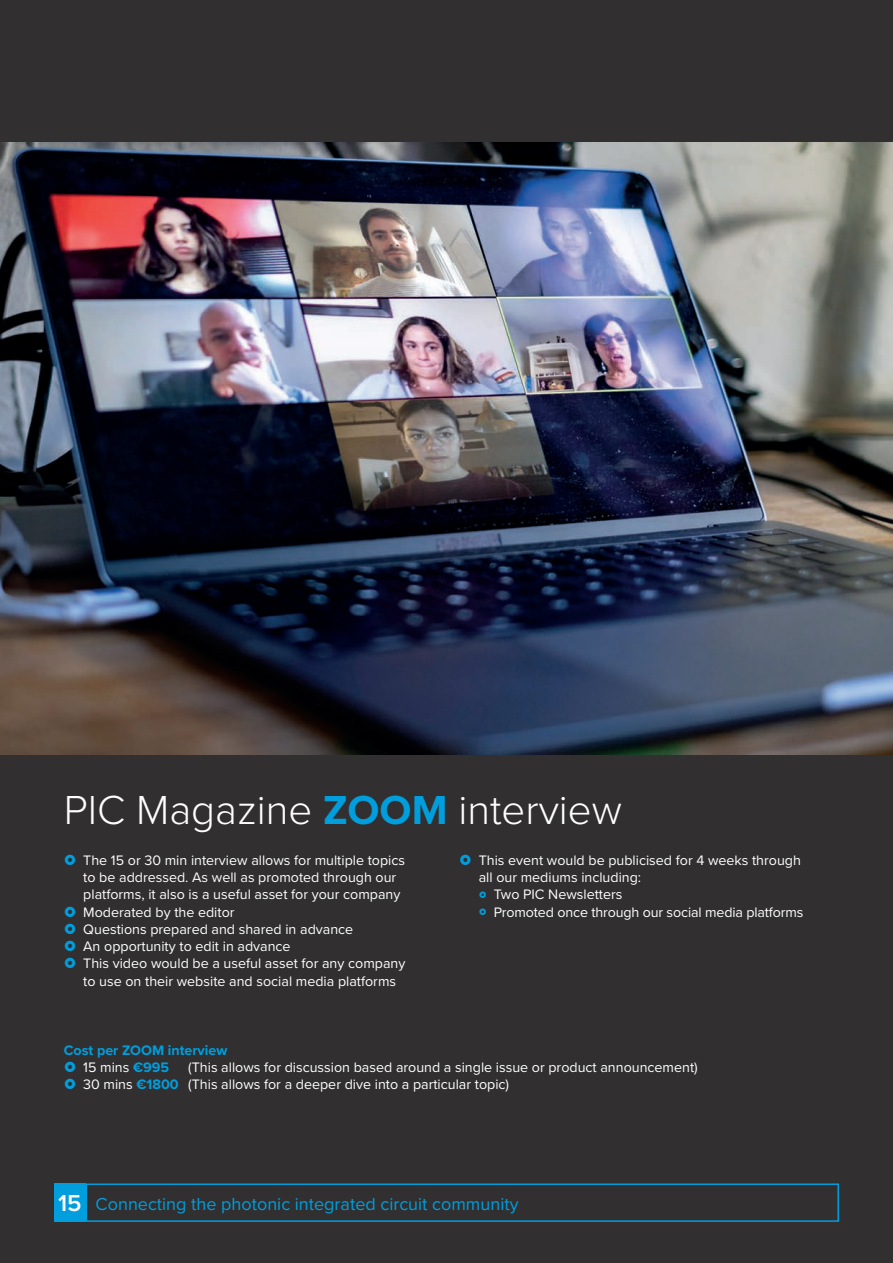
<style>
.page{position:relative;width:893px;height:1263px;background:#312f30}
.page>*{position:absolute;margin:0;border:0;box-sizing:border-box;transform-origin:0 0}
.t1{font:300 42px "Proxima Nova";color:#fff}
.t2{font:18px "Proxima Nova";color:#009edd}
.t3{font:14.25px/17.2px "Proxima Nova";color:#fff}
.t4{font:700 14.25px/17.2px "Proxima Nova";color:#009edd}
.s1{font-weight:700;color:#009edd}
.s2{font-weight:400;color:#fff}
.s3{font-weight:600;font-size:24px;color:#fff}
</style>
<div class="page">
<img style="left:0;top:142px;width:893px;height:613px">
<div style="left:54px;top:1183px;width:32px;height:39px;background:#009edd"></div>
<div style="left:86px;top:1183px;width:753px;height:39px;border:2px solid #009edd"></div>
<h1 class="t1" style="left:64px;top:779px;width:560px">PIC Magazine <span class="s1">ZOOM</span> interview</h1>
<p class="t3" style="left:83px;top:851px;width:324px">The 15 or 30 min interview allows for multiple topics to be addressed. As well as promoted through our platforms, it also is a useful asset for your company Moderated by the editor<br>Questions prepared and shared in advance<br>An opportunity to edit in advance<br>This video would be a useful asset for any company to use on their website and social media platforms</p>
<p class="t3" style="left:479px;top:851px;width:324px">This event would be publicised for 4 weeks through</p>
<p class="t3" style="left:479px;top:868px;width:164px">all our mediums including:</p>
<p class="t3" style="left:494px;top:885px;width:130px">Two PIC Newsletters</p>
<p class="t3" style="left:494px;top:903px;width:311px">Promoted once through our social media platforms</p>
<p class="t4" style="left:83px;top:1041px;width:146px;text-indent:-19px">Cost per ZOOM interview<br><span class="s2">15 mins</span> €995</p>
<p class="t3" style="left:83px;top:1058px;width:616px;text-indent:105px">(This allows for discussion based around a single issue or product announcement)<br>30 mins <span class="s1">€1800</span> (This allows for a deeper dive into a particular topic)</p>
<p class="t2" style="left:58px;top:1190px;width:462px"><span class="s3">15</span> Connecting the photonic integrated circuit community</p>
</div>
